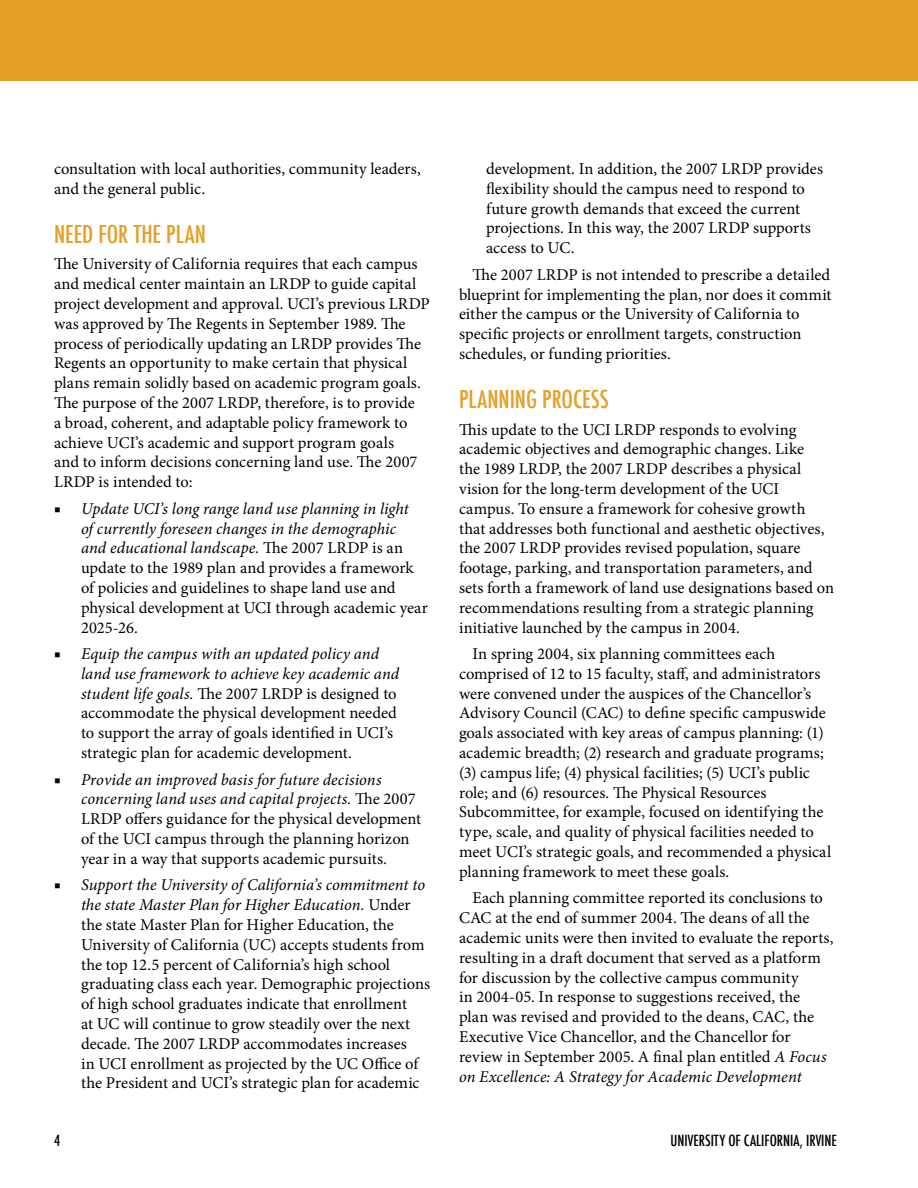
<style>
.page{position:relative;width:918px;height:1188px;background:#fff}
.page>*{position:absolute;margin:0;border:0;box-sizing:border-box;transform-origin:0 0}
.t1{font:500 condensed 24px "Futura";color:#e4a027}
.t2{font:16.5px/19.8px "Minion Pro";color:#000}
.t3{font:italic 16.5px "Minion Pro";color:#000}
.t4{font:500 condensed 15px "Futura";color:#000}
.s1{font-style:italic}
</style>
<div class="page">
<div style="left:0;top:0;width:918px;height:81px;background:#e4a027"></div>
<p class="t2" style="left:54px;top:159px;width:368px">consultation with local authorities, community leaders, and the general public.</p>
<h1 class="t1" style="left:54px;top:219px;width:154px">NEED FOR THE PLAN</h1>
<p class="t2" style="left:54px;top:254px;width:377px">The University of California requires that each campus and medical center maintain an LRDP to guide capital project development and approval. UCI’s previous LRDP was approved by The Regents in September 1989. The process of periodically updating an LRDP provides The Regents an opportunity to make certain that physical plans remain solidly based on academic program goals.<br>The purpose of the 2007 LRDP, therefore, is to provide<br>a broad, coherent, and adaptable policy framework to achieve UCI’s academic and support program goals<br>and to inform decisions concerning land use. The 2007<br>LRDP is intended to:</p>
<p class="t2" style="left:81px;top:499px;width:348px"><span class="s1">Update UCI’s long range land use planning in light<br>of currently foreseen changes in the demographic<br>and educational landscape.</span> The 2007 LRDP is an update to the 1989 plan and provides a framework of policies and guidelines to shape land use and physical development at UCI through academic year 2025-26.</p>
<p class="t2" style="left:81px;top:644px;width:320px"><span class="s1">Equip the campus with an updated policy and land use framework to achieve key academic and student life goals.</span> The 2007 LRDP is designed to accommodate the physical development needed to support the array of goals identified in UCI’s strategic plan for academic development.</p>
<p class="t2" style="left:81px;top:770px;width:342px"><span class="s1">Provide an improved basis for future decisions concerning land uses and capital projects.</span> The 2007<br>LRDP offers guidance for the physical development of the UCI campus through the planning horizon year in a way that supports academic pursuits.</p>
<p class="t2" style="left:81px;top:875px;width:351px"><span class="s1">Support the University of California’s commitment to the state Master Plan for Higher Education.</span> Under the state Master Plan for Higher Education, the University of California (UC) accepts students from the top 12.5 percent of California’s high school graduating class each year. Demographic projections of high school graduates indicate that enrollment<br>at UC will continue to grow steadily over the next decade. The 2007 LRDP accommodates increases<br>in UCI enrollment as projected by the UC Office of the President and UCI’s strategic plan for academic</p>
<p class="t3" style="left:54px;top:497px;width:8px">■</p>
<p class="t3" style="left:54px;top:643px;width:8px">■</p>
<p class="t3" style="left:54px;top:768px;width:8px">■</p>
<p class="t3" style="left:54px;top:874px;width:8px">■</p>
<p class="t2" style="left:486px;top:159px;width:339px">development. In addition, the 2007 LRDP provides flexibility should the campus need to respond to future growth demands that exceed the current projections. In this way, the 2007 LRDP supports access to UC.</p>
<p class="t2" style="left:459px;top:265px;width:374px;text-indent:14px">The 2007 LRDP is not intended to prescribe a detailed blueprint for implementing the plan, nor does it commit either the campus or the University of California to specific projects or enrollment targets, construction schedules, or funding priorities.</p>
<h1 class="t1" style="left:459px;top:384px;width:151px">PLANNING PROCESS</h1>
<p class="t2" style="left:459px;top:419px;width:377px">This update to the UCI LRDP responds to evolving academic objectives and demographic changes. Like<br>the 1989 LRDP, the 2007 LRDP describes a physical vision for the long-term development of the UCI campus. To ensure a framework for cohesive growth that addresses both functional and aesthetic objectives, the 2007 LRDP provides revised population, square footage, parking, and transportation parameters, and sets forth a framework of land use designations based on recommendations resulting from a strategic planning initiative launched by the campus in 2004.</p>
<p class="t2" style="left:459px;top:644px;width:374px;text-indent:14px">In spring 2004, six planning committees each comprised of 12 to 15 faculty, staff, and administrators were convened under the auspices of the Chancellor’s Advisory Council (CAC) to define specific campuswide goals associated with key areas of campus planning: (1) academic breadth; (2) research and graduate programs; (3) campus life; (4) physical facilities; (5) UCI’s public role; and (6) resources. The Physical Resources Subcommittee, for example, focused on identifying the type, scale, and quality of physical facilities needed to meet UCI’s strategic goals, and recommended a physical planning framework to meet these goals.</p>
<p class="t2" style="left:459px;top:888px;width:376px;text-indent:14px">Each planning committee reported its conclusions to CAC at the end of summer 2004. The deans of all the academic units were then invited to evaluate the reports, resulting in a draft document that served as a platform for discussion by the collective campus community<br>in 2004-05. In response to suggestions received, the plan was revised and provided to the deans, CAC, the Executive Vice Chancellor, and the Chancellor for review in September 2005. A final plan entitled <span class="s1">A Focus on Excellence: A Strategy for Academic Development</span></p>
<p class="t4" style="left:671px;top:1131px;width:168px">UNIVERSITY OF CALIFORNIA, IRVINE</p>
</div>
